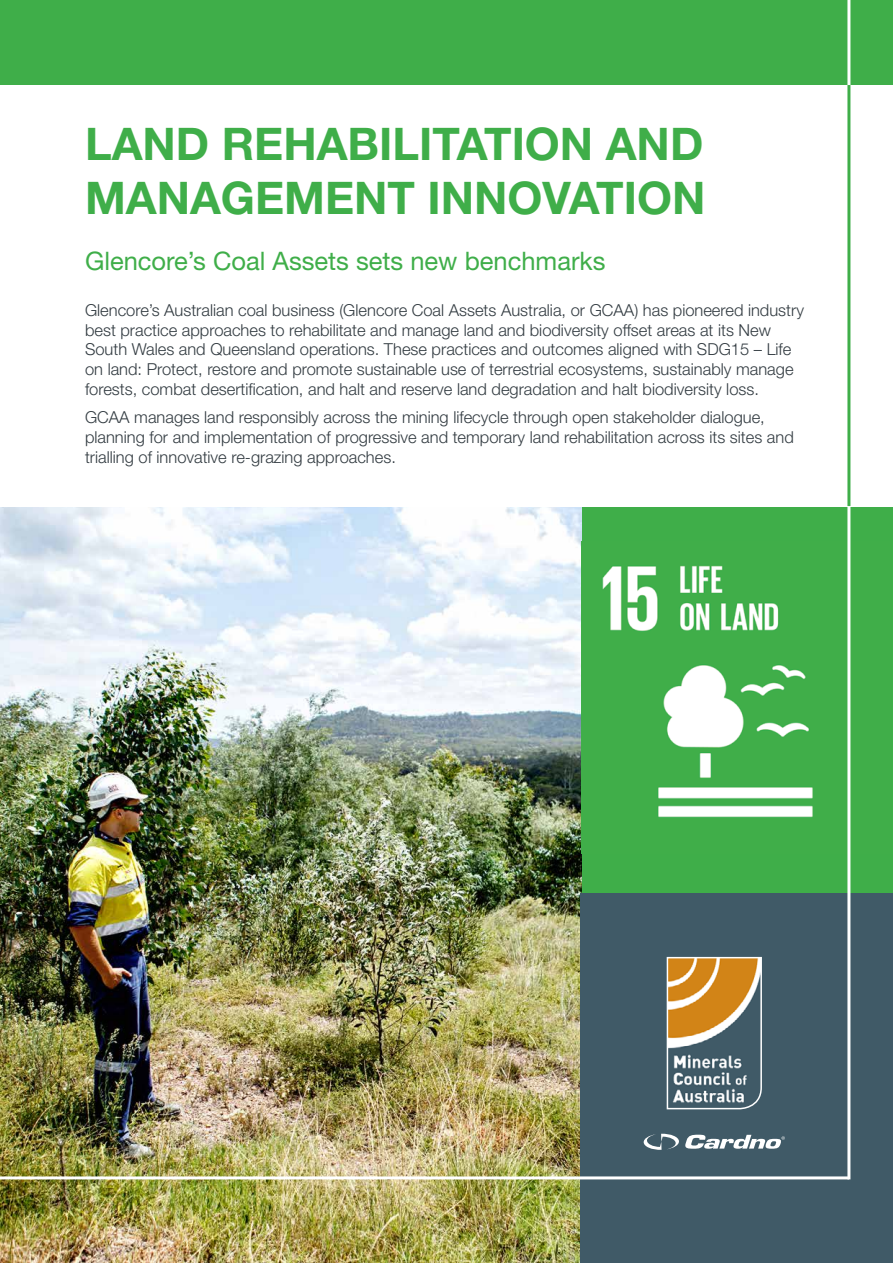
<style>
.page{position:relative;width:893px;height:1263px;background:#3fae49}
.page>*{position:absolute;margin:0;border:0;box-sizing:border-box;transform-origin:0 0}
.t1{font:700 45px/54px "Helvetica Neue LT Std";color:#3fae49}
.t2{font:25.5px "Helvetica Neue LT Std";color:#3fae49}
.t3{font:300 16.5px/19.8px "Helvetica Neue LT Std";color:#333c42}
</style>
<div class="page">
<img style="left:0;top:506px;width:581px;height:757px">
<img style="left:602px;top:541px;width:249px;height:312px">
<div style="left:0;top:85px;width:893px;height:421px;background:#fff"></div>
<div style="left:581px;top:893px;width:312px;height:370px;background:#405a67"></div>
<svg style="left:666px;top:956px;width:96px;height:154px"></svg>
<svg style="left:644px;top:1134px;width:141px;height:16px"></svg>
<hr style="left:0;top:1176px;width:849px;height:3px;background:#fff">
<hr style="left:847px;top:0;width:3px;height:1179px;background:#fff">
<hr style="left:847px;top:85px;width:3px;height:421px;background:#3fae49">
<h1 class="t1" style="left:85px;top:116px;width:622px">LAND REHABILITATION AND<br>MANAGEMENT INNOVATION</h1>
<h2 class="t2" style="left:85px;top:246px;width:522px">Glencore’s Coal Assets sets new benchmarks</h2>
<p class="t3" style="left:85px;top:300px;width:720px">Glencore’s Australian coal business (Glencore Coal Assets Australia, or GCAA) has pioneered industry best practice approaches to rehabilitate and manage land and biodiversity offset areas at its New South Wales and Queensland operations. These practices and outcomes aligned with SDG15 – Life on land: Protect, restore and promote sustainable use of terrestrial ecosystems, sustainably manage forests, combat desertification, and halt and reserve land degradation and halt biodiversity loss.</p>
<p class="t3" style="left:85px;top:407px;width:710px">GCAA manages land responsibly across the mining lifecycle through open stakeholder dialogue, planning for and implementation of progressive and temporary land rehabilitation across its sites and trialling of innovative re-grazing approaches.</p>
</div>
